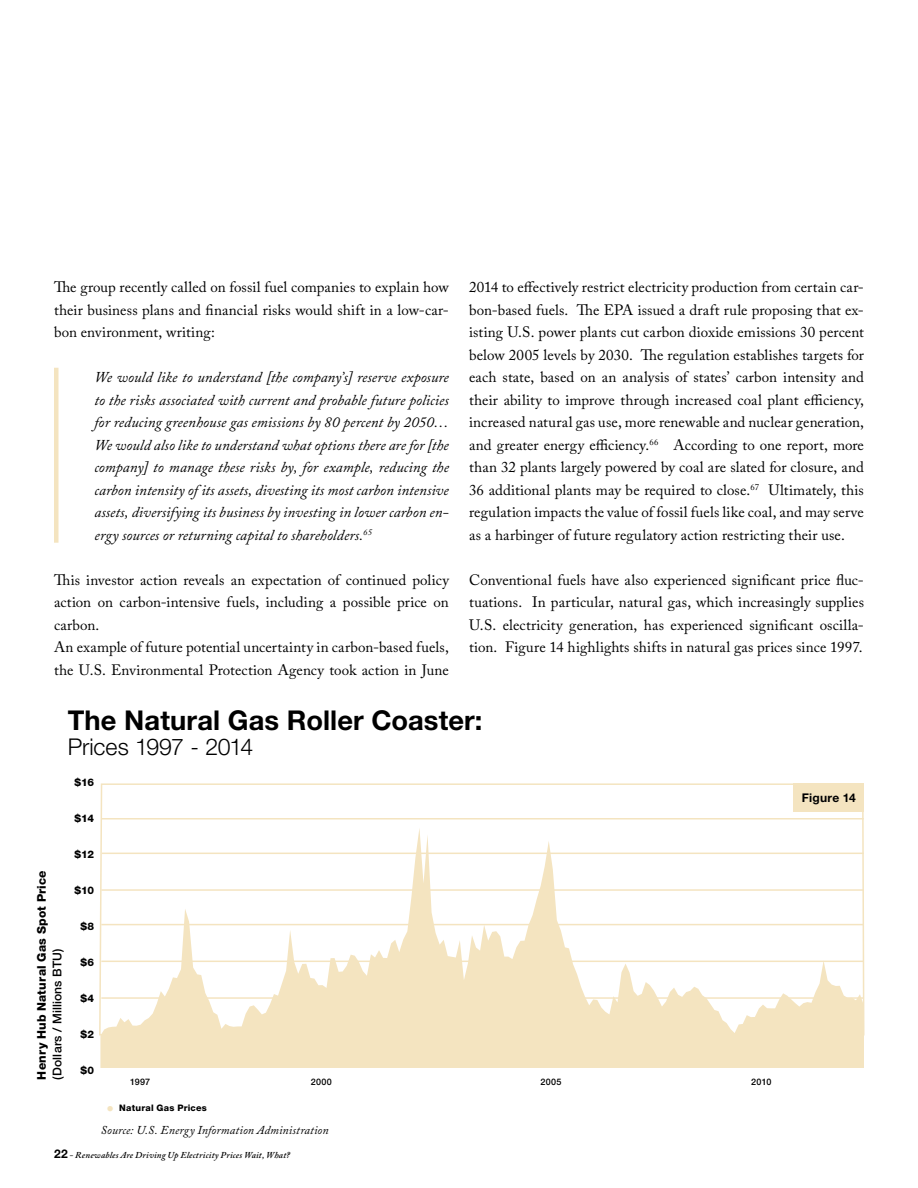
<style>
.page{position:relative;width:918px;height:1188px;background:#fff}
.page>*{position:absolute;margin:0;border:0;box-sizing:border-box;transform-origin:0 0}
.t1{font:700 27.3px "Helvetica Neue";letter-spacing:.005em;color:#000}
.t2{font:300 23.1px "Helvetica Neue";letter-spacing:-.01em;color:#000}
.t3{font:15px/22.5px "Adobe Caslon Pro";letter-spacing:.005em;color:#000;text-align:justify}
.t4{font:italic 15px/22.5px "Adobe Caslon Pro";letter-spacing:.005em;color:#000;text-align:justify}
.t5{font:500 12.15px "Helvetica Neue";letter-spacing:.015em;color:#000}
.t6{font:italic 12px "Adobe Caslon Pro";letter-spacing:.01em;color:#000}
.t7{font:800 12px "Helvetica Neue";letter-spacing:.02em;color:#000}
.t8{font:700 12px "Helvetica Neue";letter-spacing:.02em;color:#000}
.t9{font:800 10.5px "Helvetica Neue";letter-spacing:-.025em;color:#000}
.t10{font:italic 600 9px "Adobe Caslon Pro";letter-spacing:.025em;color:#000}
.t11{font:800 9px "Helvetica Neue";letter-spacing:.025em;color:#000}
.t12{font:500 9px "Helvetica Neue";letter-spacing:.03em;color:#000}
.s1{font-weight:700;font-size:15px;color:#f4e4c0}
.s2{font-family:"Helvetica Neue";font-weight:700;font-style:normal;font-size:12px}
</style>
<div class="page">
<hr style="left:54px;top:368px;width:4px;height:175px;background:#f4e4c0">
<svg style="left:99px;top:783px;width:766px;height:253px"></svg>
<div style="left:794px;top:784px;width:70px;height:28px;background:#f4e4c0"></div>
<svg style="left:100px;top:828px;width:764px;height:240px"></svg>
<p class="t3" style="left:54px;top:276px;width:396px">The group recently called on fossil fuel companies to explain how their business plans and financial risks would shift in a low-car&shy;bon environment, writing:</p>
<p class="t4" style="left:94px;top:366px;width:356px">We would like to understand [the company’s] reserve exposure to the risks associated with current and probable future policies for reducing greenhouse gas emissions by 80 percent by 2050… We would also like to understand what options there are for [the company] to manage these risks by, for example, reducing the carbon intensity of its assets, divesting its most carbon intensive assets, diversifying its business by investing in lower carbon en&shy;ergy sources or returning capital to shareholders.<sup>65</sup></p>
<p class="t3" style="left:54px;top:568px;width:396px;text-align:left">This investor action reveals an expectation of continued policy action on carbon-intensive fuels, including a possible price on carbon.<br>An example of future potential uncertainty in carbon-based fuels, the U.S. Environmental Protection Agency took action in June</p>
<p class="t3" style="left:469px;top:276px;width:396px">2014 to effectively restrict electricity production from certain car&shy;bon-based fuels. The EPA issued a draft rule proposing that ex&shy;isting U.S. power plants cut carbon dioxide emissions 30 percent below 2005 levels by 2030. The regulation establishes targets for each state, based on an analysis of states’ carbon intensity and their ability to improve through increased coal plant efficiency, increased natural gas use, more renewable and nuclear generation, and greater energy efficiency.<sup>66</sup> According to one report, more than 32 plants largely powered by coal are slated for closure, and 36 additional plants may be required to close.<sup>67</sup> Ultimately, this regulation impacts the value of fossil fuels like coal, and may serve as a harbinger of future regulatory action restricting their use.</p>
<p class="t3" style="left:469px;top:568px;width:396px">Conventional fuels have also experienced significant price fluc&shy;tuations. In particular, natural gas, which increasingly supplies U.S. electricity generation, has experienced significant oscilla&shy;tion. Figure 14 highlights shifts in natural gas prices since 1997.</p>
<h1 class="t1" style="left:68px;top:703px;width:416px">The Natural Gas Roller Coaster:</h1>
<h2 class="t2" style="left:68px;top:733px;width:187px">Prices 1997 - 2014</h2>
<p class="t7" style="left:34px;top:1080px;width:211px;rotate:-90deg">Henry Hub Natural Gas Spot Price</p>
<p class="t5" style="left:50px;top:1080px;width:133px;rotate:-90deg">(Dollars / Millions BTU)</p>
<p class="t9" style="left:74px;top:776px;width:21px">$16</p>
<p class="t9" style="left:75px;top:812px;width:21px">$14</p>
<p class="t9" style="left:75px;top:848px;width:21px">$12</p>
<p class="t9" style="left:74px;top:884px;width:21px">$10</p>
<p class="t9" style="left:80px;top:920px;width:15px">$8</p>
<p class="t9" style="left:80px;top:956px;width:15px">$6</p>
<p class="t9" style="left:80px;top:992px;width:15px">$4</p>
<p class="t9" style="left:80px;top:1028px;width:15px">$2</p>
<p class="t9" style="left:80px;top:1064px;width:15px">$0</p>
<p class="t12" style="left:130px;top:1076px;width:22px">1997</p>
<p class="t12" style="left:311px;top:1076px;width:22px">2000</p>
<p class="t12" style="left:540px;top:1076px;width:22px">2005</p>
<p class="t12" style="left:751px;top:1076px;width:22px">2010</p>
<p class="t11" style="left:107px;top:1102px;width:102px"><span class="s1">•</span> Natural Gas Prices</p>
<p class="t6" style="left:101px;top:1123px;width:229px">Source: U.S. Energy Information Administration</p>
<p class="t10" style="left:54px;top:1150px;width:238px"><span class="s2">22</span> - Renewables Are Driving Up Electricity Prices Wait, What?</p>
<p class="t8" style="left:802px;top:791px;width:55px">Figure 14</p>
</div>
